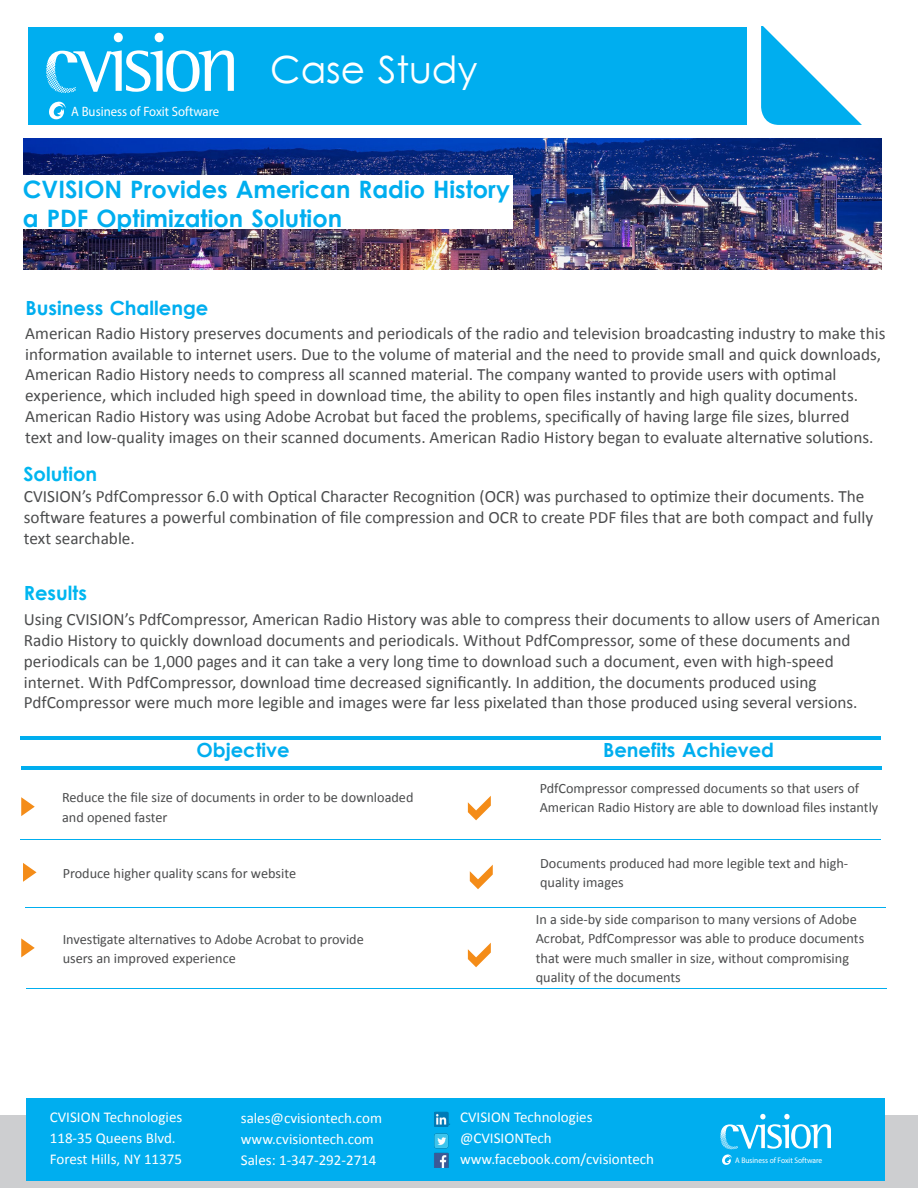
<style>
.page{position:relative;width:918px;height:1188px;background:#fff}
.page>*{position:absolute;margin:0;border:0;box-sizing:border-box;transform-origin:0 0}
.t1{font:37.5px "Levenim";color:#fff}
.t2{font:700 24px/28.8px "Levenim";color:#00aeef}
.t3{font:700 19.5px "Levenim";color:#00aeef}
.t4{font:700 19.5px "Levenim";color:#00b6f0}
.t5{font:17.25px/20.7px "Calibri";color:#4b4c4d}
.t6{font:15px/21px "Calibri";color:#fff}
.t7{font:14.25px/19.5px "Calibri";color:#4b4c4d}
.t8{font:13.65px "Myriad Pro";color:#fff;scale:.94 1}
.t9{font:7.95px "Myriad Pro";color:#fff;scale:.94 1}
</style>
<div class="page">
<div style="left:1px;top:1116px;width:917px;height:72px;background:#cdced0"></div>
<div style="left:28px;top:27px;width:719px;height:98px;background:#00aeef"></div>
<div style="left:114px;top:33px;width:9px;height:9px;background:#fff;border-radius:50%"></div>
<div style="left:155px;top:33px;width:9px;height:9px;background:#fff;border-radius:50%"></div>
<svg style="left:46px;top:50px;width:188px;height:43px"></svg>
<svg style="left:49px;top:101px;width:17px;height:18px"></svg>
<svg style="left:761px;top:26px;width:121px;height:121px"></svg>
<div style="left:27px;top:1099px;width:858px;height:82px;background:#00aeef"></div>
<svg style="left:720px;top:1114px;width:111px;height:51px"></svg>
<img style="left:24px;top:138px;width:857px;height:132px">
<div style="left:24px;top:176px;width:489px;height:53px;background:#fff"></div>
<img style="left:434px;top:1111px;width:16px;height:57px">
<hr style="left:21px;top:766px;width:860px;height:3px;background:#00aeef">
<hr style="left:20px;top:737px;width:860px;height:3px;background:#00aeef">
<hr style="left:25px;top:907px;width:861px;height:1px;background:#00aeef">
<hr style="left:20px;top:839px;width:860px;height:1px;background:#00aeef">
<svg style="left:21px;top:797px;width:14px;height:19px"></svg>
<svg style="left:23px;top:863px;width:14px;height:19px"></svg>
<hr style="left:26px;top:988px;width:861px;height:1px;background:#00aeef">
<svg style="left:21px;top:938px;width:14px;height:19px"></svg>
<p class="t8" style="left:71px;top:103px;width:159px">A Business of Foxit Software</p>
<p class="t1" style="left:270px;top:48px;width:209px">Case Study</p>
<p class="t2" style="left:23px;top:178px;width:489px">CVISION Provides American Radio History a PDF Optimization Solution</p>
<p class="t3" style="left:26px;top:297px;width:184px">Business Challenge</p>
<p class="t5" style="left:25px;top:323px;width:862px">American Radio History preserves documents and periodicals of the radio and television broadcasting industry to make this information available to internet users. Due to the volume of material and the need to provide small and quick downloads, American Radio History needs to compress all scanned material. The company wanted to provide users with optimal experience, which included high speed in download time, the ability to open files instantly and high quality documents.<br>American Radio History was using Adobe Acrobat but faced the problems, specifically of having large file sizes, blurred<br>text and low-quality images on their scanned documents. American Radio History began to evaluate alternative solutions.</p>
<p class="t4" style="left:24px;top:463px;width:75px">Solution</p>
<p class="t5" style="left:24px;top:486px;width:851px">CVISION’s PdfCompressor 6.0 with Optical Character Recognition (OCR) was purchased to optimize their documents. The software features a powerful combination of file compression and OCR to create PDF files that are both compact and fully text searchable.</p>
<p class="t4" style="left:24px;top:582px;width:65px">Results</p>
<p class="t5" style="left:24px;top:609px;width:858px">Using CVISION’s PdfCompressor, American Radio History was able to compress their documents to allow users of American Radio History to quickly download documents and periodicals. Without PdfCompressor, some of these documents and periodicals can be 1,000 pages and it can take a very long time to download such a document, even with high-speed internet. With PdfCompressor, download time decreased significantly. In addition, the documents produced using PdfCompressor were much more legible and images were far less pixelated than those produced using several versions.</p>
<p class="t3" style="left:197px;top:738px;width:95px">Objective</p>
<p class="t3" style="left:603px;top:738px;width:173px">Benefits Achieved</p>
<p class="t7" style="left:62px;top:788px;width:353px">Reduce the file size of documents in order to be downloaded and opened faster</p>
<p class="t7" style="left:540px;top:778px;width:340px">PdfCompressor compressed documents so that users of<br>American Radio History are able to download files instantly</p>
<p class="t7" style="left:540px;top:853px;width:310px">Documents produced had more legible text and high&shy;quality images</p>
<p class="t7" style="left:63px;top:863px;width:235px">Produce higher quality scans for website</p>
<p class="t7" style="left:63px;top:929px;width:303px">Investigate alternatives to Adobe Acrobat to provide users an improved experience</p>
<p class="t6" style="left:50px;top:1107px;width:134px">CVISION Technologies</p>
<p class="t6" style="left:50px;top:1128px;width:127px">118-35 Queens Blvd.</p>
<p class="t6" style="left:50px;top:1149px;width:134px">Forest Hills, NY 11375</p>
<p class="t6" style="left:241px;top:1107px;width:143px">sales@cvisiontech.com</p>
<p class="t6" style="left:241px;top:1128px;width:135px">www.cvisiontech.com</p>
<p class="t6" style="left:241px;top:1149px;width:137px">Sales: 1-347-292-2714</p>
<p class="t7" style="left:536px;top:910px;width:330px">In a side-by side comparison to many versions of Adobe Acrobat, PdfCompressor was able to produce documents that were much smaller in size, without compromising quality of the documents</p>
<p class="t6" style="left:460px;top:1107px;width:196px">CVISION Technologies @CVISIONTech www.facebook.com/cvisiontech</p>
<p class="t9" style="left:735px;top:1155px;width:94px">A Business of Foxit Software</p>
</div>
